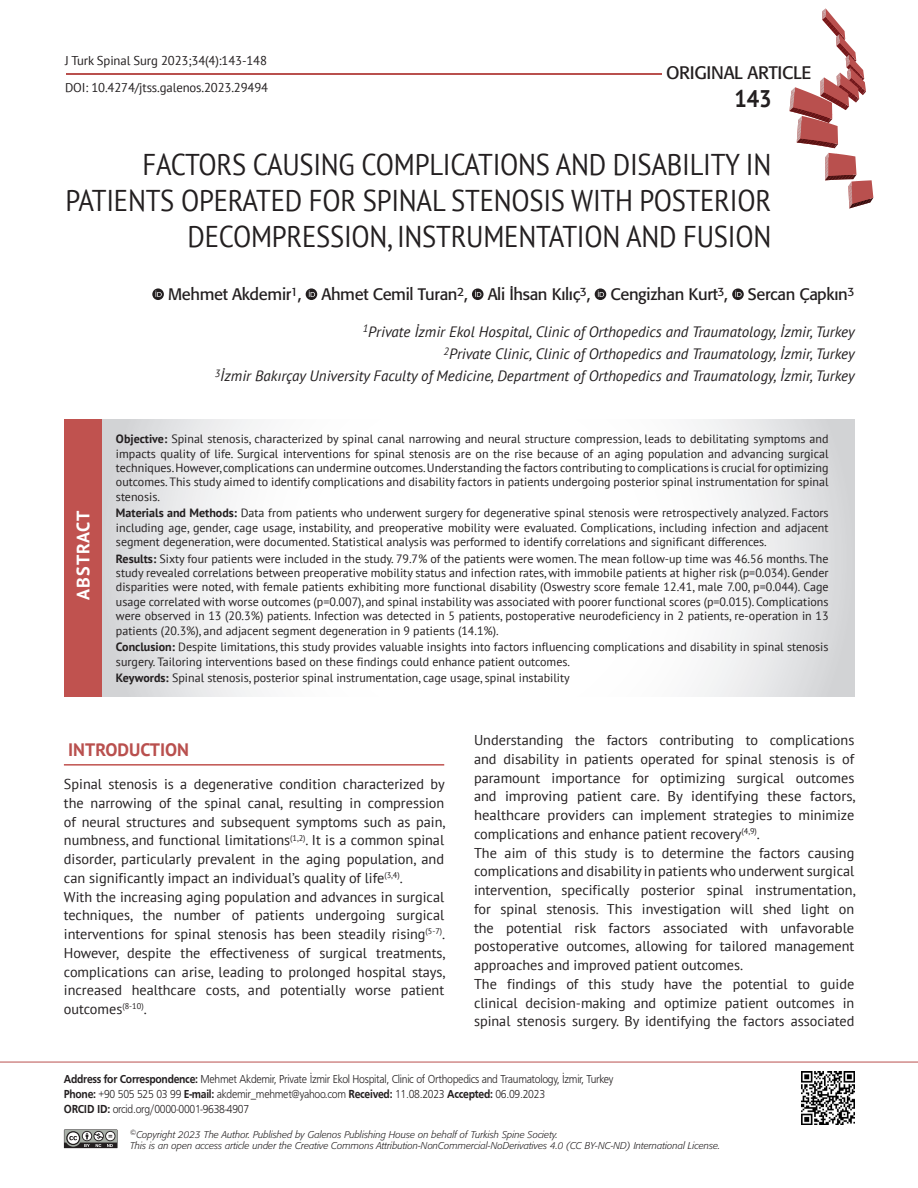
<style>
.page{position:relative;width:918px;height:1188px;background:#fff}
.page>*{position:absolute;margin:0;border:0;box-sizing:border-box;transform-origin:0 0}
._1__BASLIK{font:30px/36px "PT Sans";letter-spacing:-.01em;color:#231f20;text-align:right;scale:.89 1}
.t1{font:700 24px "PT Sans";color:#231f20;scale:.92 1}
.t2{font:18px "Formata Tr";letter-spacing:-.015em;color:#231f20}
.ANA_BASLIK{font:700 18px "PT Sans";color:#b9504e}
.ABSTRACT_BASLIK{font:700 18px "PT Sans";letter-spacing:.05em;color:#fff}
.YAZARLAR{font:16.5px "Formata Tr";letter-spacing:-.02em;color:#231f20}
.KURUMLAR{font:italic 15px "PT Sans";color:#231f20}
.YAZI{font:14.25px/18.8px "PT Sans";color:#231f20;text-align:justify}
.DOİ{font:12.75px "PT Sans";letter-spacing:-.01em;color:#231f20}
.SAYFA_NO-C{font:12.75px "PT Sans";letter-spacing:-.01em;color:#231f20}
.OZET{font:12px/14.4px "PT Sans";color:#231f20;text-align:justify}
.ADRES{font:12px "Frugal Normal Tr";letter-spacing:-.025em;color:#231f20;scale:.9 1}
.t3{font:9.75px/11.2px "Formata Light Ita Tr";color:#231f20}
.s1{font-weight:700}
.s2{font-family:"Frugal Bold Tr"}
</style>
<div class="page">
<hr style="left:66px;top:73px;width:595px;height:1px;background:#b9504e">
<svg style="left:790px;top:8px;width:83px;height:200px"></svg>
<svg style="left:64px;top:1129px;width:53px;height:19px"></svg>
<svg style="left:152px;top:288px;width:12px;height:12px"></svg>
<svg style="left:155px;top:291px;width:7px;height:6px"></svg>
<svg style="left:306px;top:288px;width:11px;height:12px"></svg>
<svg style="left:309px;top:291px;width:6px;height:6px"></svg>
<svg style="left:472px;top:288px;width:12px;height:12px"></svg>
<svg style="left:475px;top:291px;width:6px;height:6px"></svg>
<svg style="left:595px;top:288px;width:11px;height:12px"></svg>
<svg style="left:598px;top:291px;width:6px;height:6px"></svg>
<svg style="left:732px;top:288px;width:12px;height:12px"></svg>
<svg style="left:735px;top:291px;width:7px;height:6px"></svg>
<svg style="left:101px;top:419px;width:753px;height:278px"></svg>
<hr style="left:0;top:1062px;width:918px;height:1px;background:#b9504e">
<hr style="left:64px;top:764px;width:380px;height:2px;background:#c0524f">
<img style="left:801px;top:1071px;width:53px;height:53px">
<div style="left:64px;top:419px;width:37px;height:278px;background:#c0524f"></div>
<p class="SAYFA_NO-C" style="left:65px;top:52px;width:204px">J Turk Spinal Surg 2023;34(4):143-148</p>
<p class="DOİ" style="left:65px;top:79px;width:205px">DOI: 10.4274/jtss.galenos.2023.29494</p>
<h3 class="t2" style="left:666px;top:62px;width:147px">ORIGINAL ARTICLE</h3>
<h2 class="t1" style="left:735px;top:83px;width:42px">143</h2>
<p class="_1__BASLIK" style="left:65px;top:146px;width:795px">FACTORS CAUSING COMPLICATIONS AND DISABILITY IN<br>PATIENTS OPERATED FOR SPINAL STENOSIS WITH POSTERIOR<br>DECOMPRESSION, INSTRUMENTATION AND FUSION</p>
<p class="ABSTRACT_BASLIK" style="left:71px;top:600px;width:90px;rotate:-90deg">ABSTRACT</p>
<p class="YAZARLAR" style="left:168px;top:284px;width:688px">Mehmet Akdemir<sup>1</sup>, Ahmet Cemil Turan<sup>2</sup>, Ali İhsan Kılıç<sup>3</sup>, Cengizhan Kurt<sup>3</sup>, Sercan Çapkın<sup>3</sup></p>
<p class="KURUMLAR" style="left:363px;top:322px;width:493px"><sup>1</sup>Private İzmir Ekol Hospital, Clinic of Orthopedics and Traumatology, İzmir, Turkey</p>
<p class="KURUMLAR" style="left:444px;top:344px;width:413px"><sup>2</sup>Private Clinic, Clinic of Orthopedics and Traumatology, İzmir, Turkey</p>
<p class="KURUMLAR" style="left:215px;top:366px;width:641px"><sup>3</sup>İzmir Bakırçay University Faculty of Medicine, Department of Orthopedics and Traumatology, İzmir, Turkey</p>
<p class="OZET" style="left:116px;top:431px;width:714px"><span class="s1">Objective:</span> Spinal stenosis, characterized by spinal canal narrowing and neural structure compression, leads to debilitating symptoms and impacts quality of life. Surgical interventions for spinal stenosis are on the rise because of an aging population and advancing surgical techniques. However, complications can undermine outcomes. Understanding the factors contributing to complications is crucial for optimizing outcomes. This study aimed to identify complications and disability factors in patients undergoing posterior spinal instrumentation for spinal stenosis.</p>
<p class="OZET" style="left:116px;top:506px;width:714px"><span class="s1">Materials and Methods:</span> Data from patients who underwent surgery for degenerative spinal stenosis were retrospectively analyzed. Factors including age, gender, cage usage, instability, and preoperative mobility were evaluated. Complications, including infection and adjacent segment degeneration, were documented. Statistical analysis was performed to identify correlations and significant differences.</p>
<p class="OZET" style="left:116px;top:551px;width:714px"><span class="s1">Results:</span> Sixty four patients were included in the study. 79.7% of the patients were women. The mean follow-up time was 46.56 months. The study revealed correlations between preoperative mobility status and infection rates, with immobile patients at higher risk (p=0.034). Gender disparities were noted, with female patients exhibiting more functional disability (Oswestry score female 12.41, male 7.00, p=0.044). Cage usage correlated with worse outcomes (p=0.007), and spinal instability was associated with poorer functional scores (p=0.015). Complications were observed in 13 (20.3%) patients. Infection was detected in 5 patients, postoperative neurodeficiency in 2 patients, re-operation in 13 patients (20.3%), and adjacent segment degeneration in 9 patients (14.1%).</p>
<p class="OZET" style="left:116px;top:639px;width:714px"><span class="s1">Conclusion:</span> Despite limitations, this study provides valuable insights into factors influencing complications and disability in spinal stenosis surgery. Tailoring interventions based on these findings could enhance patient outcomes.</p>
<p class="OZET" style="left:116px;top:670px;width:455px"><span class="s1">Keywords:</span> Spinal stenosis, posterior spinal instrumentation, cage usage, spinal instability</p>
<p class="ANA_BASLIK" style="left:68px;top:738px;width:122px">INTRODUCTION</p>
<p class="YAZI" style="left:64px;top:774px;width:383px">Spinal stenosis is a degenerative condition characterized by the narrowing of the spinal canal, resulting in compression of neural structures and subsequent symptoms such as pain, numbness, and functional limitations<sup>(1,2)</sup>. It is a common spinal disorder, particularly prevalent in the aging population, and can significantly impact an individual’s quality of life<sup>(3,4)</sup>.</p>
<p class="YAZI" style="left:64px;top:887px;width:383px">With the increasing aging population and advances in surgical techniques, the number of patients undergoing surgical interventions for spinal stenosis has been steadily rising<sup>(5-7)</sup>.<br>However, despite the effectiveness of surgical treatments, complications can arise, leading to prolonged hospital stays, increased healthcare costs, and potentially worse patient outcomes<sup>(8-10)</sup>.</p>
<p class="YAZI" style="left:474px;top:730px;width:383px">Understanding the factors contributing to complications and disability in patients operated for spinal stenosis is of paramount importance for optimizing surgical outcomes and improving patient care. By identifying these factors, healthcare providers can implement strategies to minimize complications and enhance patient recovery<sup>(4,9)</sup>.</p>
<p class="YAZI" style="left:474px;top:843px;width:383px">The aim of this study is to determine the factors causing complications and disability in patients who underwent surgical intervention, specifically posterior spinal instrumentation, for spinal stenosis. This investigation will shed light on the potential risk factors associated with unfavorable postoperative outcomes, allowing for tailored management approaches and improved patient outcomes.</p>
<p class="YAZI" style="left:474px;top:974px;width:382px">The findings of this study have the potential to guide clinical decision-making and optimize patient outcomes in spinal stenosis surgery. By identifying the factors associated</p>
<p class="ADRES" style="left:64px;top:1073px;width:612px"><span class="s2">Address for Correspondence:</span> Mehmet Akdemir, Private İzmir Ekol Hospital, Clinic of Orthopedics and Traumatology, İzmir, Turkey</p>
<p class="ADRES" style="left:64px;top:1088px;width:536px"><span class="s2">Phone:</span> +90 505 525 03 99 <span class="s2">E-mail:</span> akdemir_mehmet@yahoo.com <span class="s2">Received:</span> 11.08.2023 <span class="s2">Accepted:</span> 06.09.2023</p>
<p class="ADRES" style="left:64px;top:1103px;width:207px"><span class="s2">ORCID ID:</span> orcid.org/0000-0001-9638-4907</p>
<p class="t3" style="left:130px;top:1129px;width:592px"><sup>©</sup>Copyright 2023 The Author. Published by Galenos Publishing House on behalf of Turkish Spine Society.<br>This is an open access article under the Creative Commons Attribution-NonCommercial-NoDerivatives 4.0 (CC BY-NC-ND) International License.</p>
</div>
